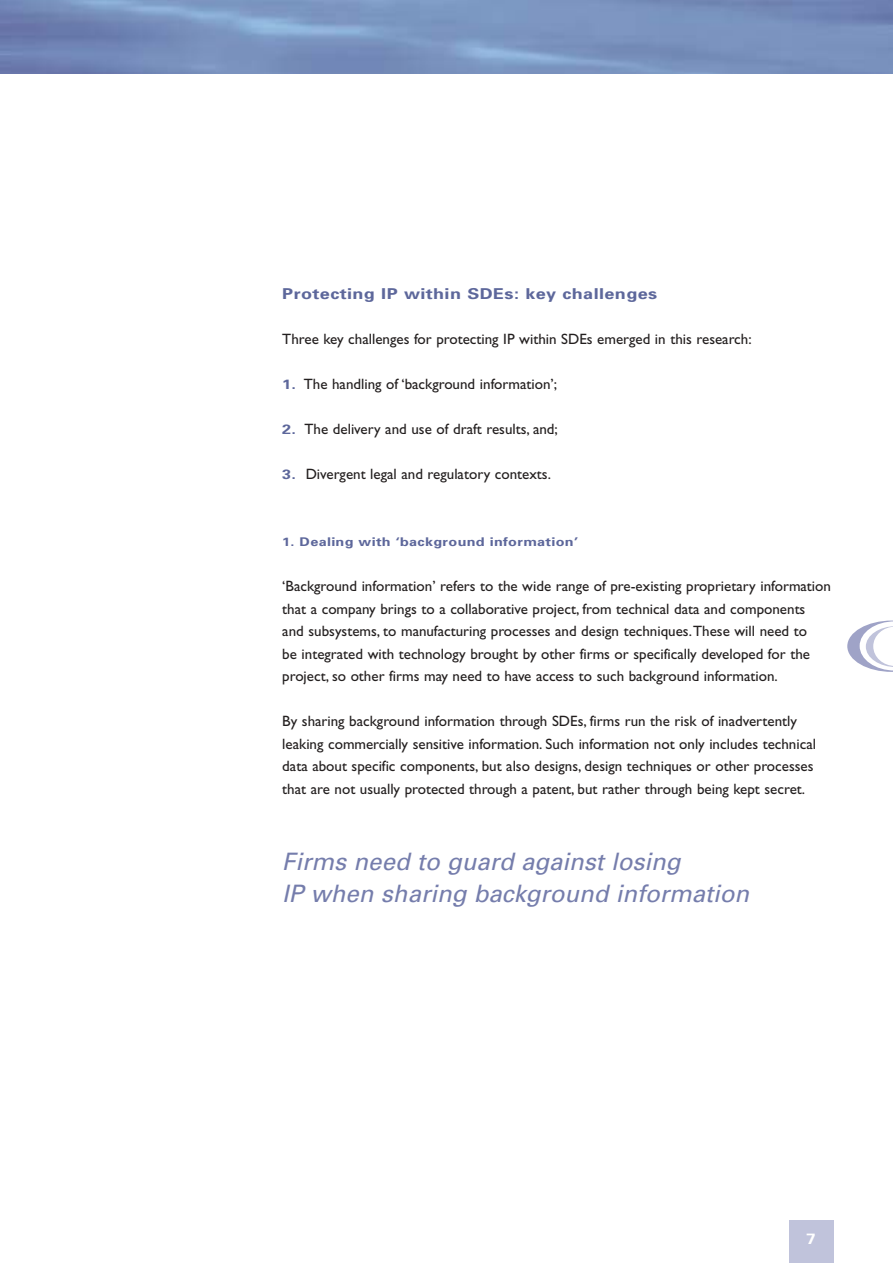
<style>
.page{position:relative;width:893px;height:1263px;background:#fff}
.page>*{position:absolute;margin:0;border:0;box-sizing:border-box;transform-origin:0 0}
.t1{font:italic 24px/31.5px "Univers";color:#757dac}
.t2{font:15px/22.5px "Gill Sans";color:#231f1f}
.t3{font:700 15px "Univers";letter-spacing:.02em;color:#5d679b;scale:1.2 1}
.t4{font:700 15px "Univers";color:#fff;scale:1.2 1}
.t5{font:700 12px "Univers";letter-spacing:.02em;color:#5d679b;scale:1.2 1}
.s1{font-family:"Univers";font-weight:700;font-size:13.5px;color:#5d679b}
</style>
<div class="page">
<div style="left:788px;top:1220px;width:45px;height:43px;background:#c0c3db"></div>
<svg style="left:847px;top:621px;width:45px;height:51px"></svg>
<img style="left:0;top:0;width:892px;height:74px">
<p class="t3" style="left:282px;top:288px;width:314px">Protecting IP within SDEs: key challenges</p>
<p class="t2" style="left:282px;top:329px;width:471px">Three key challenges for protecting IP within SDEs emerged in this research:</p>
<p class="t2" style="left:282px;top:374px;width:276px"><span class="s1">1.</span> The handling of ‘background information’;</p>
<p class="t2" style="left:282px;top:419px;width:277px"><span class="s1">2.</span> The delivery and use of draft results, and;</p>
<p class="t2" style="left:282px;top:464px;width:270px"><span class="s1">3.</span> Divergent legal and regulatory contexts.</p>
<p class="t5" style="left:282px;top:537px;width:248px">1. Dealing with ‘background information’</p>
<p class="t2" style="left:282px;top:576px;width:550px">‘Background information’ refers to the wide range of pre-existing proprietary information that a company brings to a collaborative project, from technical data and components<br>and subsystems, to manufacturing processes and design techniques.These will need to<br>be integrated with technology brought by other firms or specifically developed for the project, so other firms may need to have access to such background information.</p>
<p class="t2" style="left:282px;top:711px;width:535px">By sharing background information through SDEs, firms run the risk of inadvertently leaking commercially sensitive information. Such information not only includes technical data about specific components, but also designs, design techniques or other processes that are not usually protected through a patent, but rather through being kept secret.</p>
<h1 class="t1" style="left:282px;top:848px;width:473px">Firms need to guard against losing<br>IP when sharing background information</h1>
<p class="t4" style="left:806px;top:1233px;width:10px">7</p>
</div>
